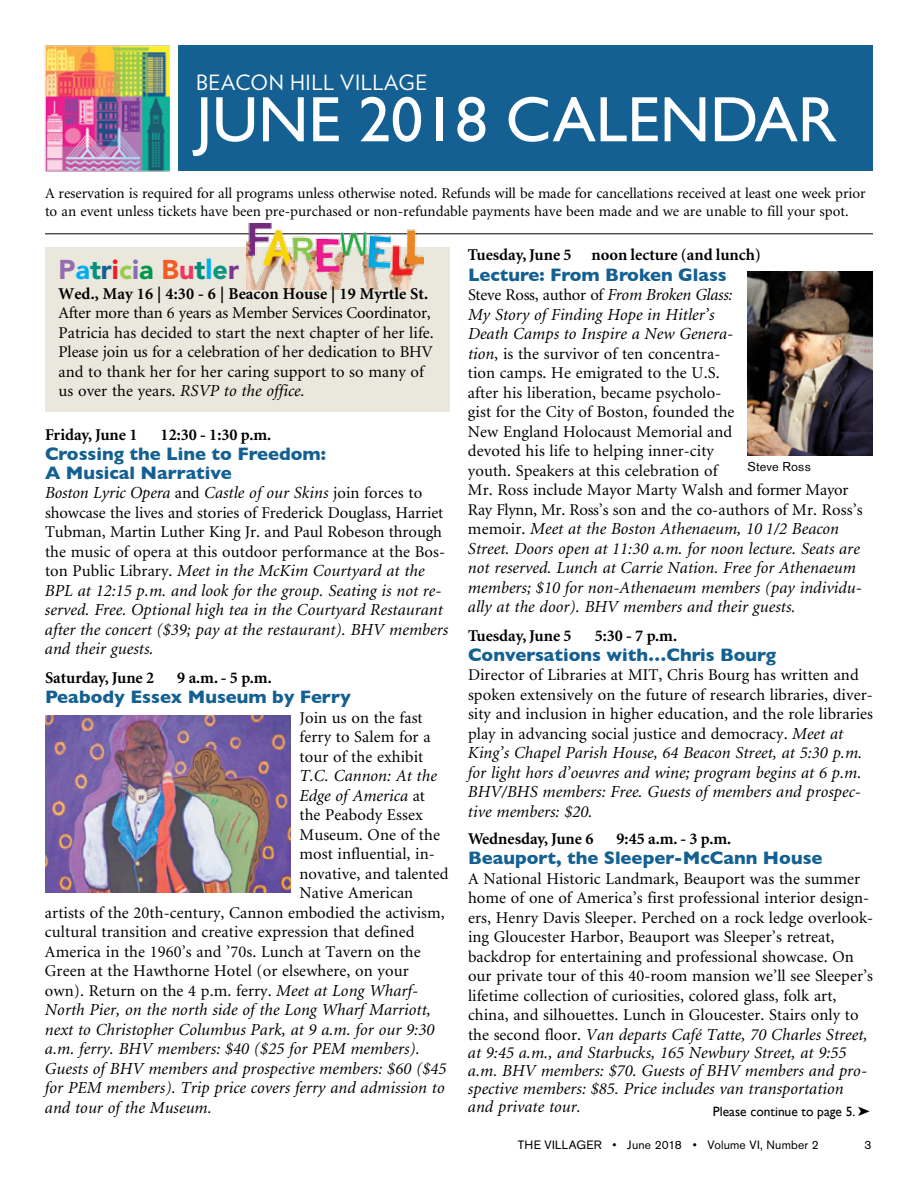
<style>
.page{position:relative;width:918px;height:1188px;background:#fff}
.page>*{position:absolute;margin:0;border:0;box-sizing:border-box;transform-origin:0 0}
.t1{font:64.5px "Gill Sans";color:#fff}
.t2{font:900 27px "Avenir";color:#00aeef}
.t3{font:21px "Verlag";letter-spacing:.03em;color:#fff}
.t4{font:700 18.3px/18.8px "Gill Sans";color:#146092}
.t5{font:italic 16.8px/19.5px "Minion";letter-spacing:.005em;color:#000}
.t6{font:16.5px/19.5px "Minion";letter-spacing:.005em;color:#000}
.t7{font:700 16.5px "Minion";color:#000}
.t8{font:16.5px "Minion";letter-spacing:-.015em;color:#000}
.t9{font:15px/18px "Minion";letter-spacing:-.005em;color:#000}
.t10{font:13.5px "Gill Sans";color:#000}
.t11{font:12.75px "Akzidenz Grotesk BE";letter-spacing:.01em;color:#000}
.t12{font:12px "Akzidenz Grotesk BE";letter-spacing:.015em;color:#000}
.s1{color:#956daf}
.s2{color:#00927c}
.s3{color:#146092}
.s4{color:#ed1d24}
.s5{color:#9bcb4e}
.s6{color:#8970b2}
.s7{color:#00974a}
.s8{color:#f15d22}
.s9{color:#ef3960}
.s10{color:#008d7c}
.s11{color:#0c957f}
.s12{color:#763692}
.s13{font-style:normal;font-size:16.5px}
.s14{font-style:italic;font-size:16.8px}
</style>
<div class="page">
<hr style="left:45px;top:234px;width:828px;height:1px;background:#000">
<img style="left:46px;top:715px;width:245px;height:177px">
<div style="left:46px;top:247px;width:404px;height:165px;background:#eae7dc"></div>
<div style="left:178px;top:46px;width:694px;height:125px;background:#146092"></div>
<img style="left:44px;top:45px;width:136px;height:127px">
<img style="left:747px;top:271px;width:126px;height:184px">
<img style="left:246px;top:223px;width:178px;height:66px">
<p class="t3" style="left:196px;top:67px;width:233px">BEACON HILL VILLAGE</p>
<h1 class="t1" style="left:196px;top:82px;width:642px">JUNE 2018 CALENDAR</h1>
<p class="t9" style="left:45px;top:185px;width:822px">A reservation is required for all programs unless otherwise noted. Refunds will be made for cancellations received at least one week prior to an event unless tickets have been pre-purchased or non-refundable payments have been made and we are unable to fill your spot.</p>
<h2 class="t2" style="left:58px;top:254px;width:182px"><span class="s1">P</span>a<span class="s2">t</span><span class="s3">r</span><span class="s4">i</span><span class="s5">c</span><span class="s6">i</span><span class="s7">a</span> <span class="s8">B</span><span class="s9">u</span><span class="s10">t</span>l<span class="s11">e</span><span class="s12">r</span></h2>
<p class="t7" style="left:58px;top:285px;width:371px">Wed., May 16 | 4:30 - 6 | Beacon House | 19 Myrtle St.</p>
<p class="t6" style="left:58px;top:304px;width:377px">After more than 6 years as Member Services Coordinator, Patricia has decided to start the next chapter of her life.<br>Please join us for a celebration of her dedication to BHV and to thank her for her caring support to so many of</p>
<p class="t5" style="left:58px;top:382px;width:248px"><span class="s13">us over the years.</span> RSVP to the office.</p>
<p class="t7" style="left:45px;top:426px;width:94px">Friday, June 1</p>
<p class="t7" style="left:161px;top:426px;width:112px">12:30 - 1:30 p.m.</p>
<p class="t4" style="left:45px;top:444px;width:282px">Crossing the Line to Freedom:<br>A Musical Narrative</p>
<p class="t5" style="left:45px;top:484px;width:379px">Boston Lyric Opera <span class="s13">and</span> Castle of our Skins <span class="s13">join forces to</span></p>
<p class="t6" style="left:45px;top:504px;width:402px">showcase the lives and stories of Frederick Douglass, Harriet<br>Tubman, Martin Luther King Jr. and Paul Robeson through the music of opera at this outdoor performance at the Bos-</p>
<p class="t5" style="left:45px;top:562px;width:405px"><span class="s13">ton Public Library.</span> Meet in the McKim Courtyard at the BPL at 12:15 p.m. and look for the group. Seating is not re&shy;served. Free. Optional high tea in the Courtyard Restaurant after the concert ($39; pay at the restaurant). BHV members and their guests.</p>
<p class="t7" style="left:45px;top:669px;width:111px">Saturday, June 2</p>
<p class="t7" style="left:177px;top:669px;width:96px">9 a.m. - 5 p.m.</p>
<p class="t4" style="left:45px;top:687px;width:307px">Peabody Essex Museum by Ferry</p>
<p class="t6" style="left:300px;top:708px;width:133px">Join us on the fast ferry to Salem for a tour of the exhibit</p>
<p class="t5" style="left:300px;top:767px;width:139px">T.C. Cannon: At the<br>Edge of America <span class="s13">at</span></p>
<p class="t6" style="left:300px;top:806px;width:125px">the Peabody Essex</p>
<p class="t6" style="left:300px;top:825px;width:142px">Museum. One of the</p>
<p class="t6" style="left:300px;top:845px;width:137px">most influential, in-</p>
<p class="t6" style="left:300px;top:864px;width:151px">novative, and talented</p>
<p class="t6" style="left:300px;top:884px;width:115px">Native American</p>
<p class="t6" style="left:45px;top:903px;width:401px">artists of the 20th-century, Cannon embodied the activism,</p>
<p class="t6" style="left:45px;top:923px;width:371px">cultural transition and creative expression that defined</p>
<p class="t6" style="left:45px;top:942px;width:377px">America in the 1960’s and ’70s. Lunch at Tavern on the</p>
<p class="t6" style="left:45px;top:962px;width:365px">Green at the Hawthorne Hotel (or elsewhere, on your</p>
<p class="t6" style="left:45px;top:981px;width:375px">own). Return on the 4 p.m. ferry. <span class="s14">Meet at Long Wharf-</span></p>
<p class="t5" style="left:45px;top:1001px;width:403px">North Pier, on the north side of the Long Wharf Marriott, next to Christopher Columbus Park, at 9 a.m. for our 9:30 a.m. ferry. BHV members: $40 ($25 for PEM members).<br>Guests of BHV members and prospective members: $60 ($45 for PEM members). Trip price covers ferry and admission to and tour of the Museum.</p>
<p class="t7" style="left:468px;top:247px;width:294px">Tuesday, June 5 noon lecture (and lunch)</p>
<p class="t4" style="left:468px;top:265px;width:260px">Lecture: From Broken Glass</p>
<p class="t8" style="left:468px;top:287px;width:266px">Steve Ross, author of <span class="s14">From Broken Glass:</span></p>
<p class="t5" style="left:468px;top:305px;width:267px">My Story of Finding Hope in Hitler’s<br>Death Camps to Inspire a New Genera-</p>
<p class="t6" style="left:468px;top:344px;width:396px"><span class="s14">tion</span>, is the survivor of ten concentra-<br>tion camps. He emigrated to the U.S.<br>after his liberation, became psycholo-<br>gist for the City of Boston, founded the<br>New England Holocaust Memorial and<br>devoted his life to helping inner-city<br>youth. Speakers at this celebration of<br>Mr. Ross include Mayor Marty Walsh and former Mayor Ray Flynn, Mr. Ross’s son and the co-authors of Mr. Ross’s</p>
<p class="t5" style="left:468px;top:520px;width:396px"><span class="s13">memoir.</span> Meet at the Boston Athenaeum, 10 1/2 Beacon Street. Doors open at 11:30 a.m. for noon lecture. Seats are not reserved. Lunch at Carrie Nation. Free for Athenaeum members; $10 for non-Athenaeum members (pay individu&shy;ally at the door). BHV members and their guests.</p>
<p class="t7" style="left:468px;top:627px;width:105px">Tuesday, June 5</p>
<p class="t7" style="left:595px;top:627px;width:84px">5:30 - 7 p.m.</p>
<p class="t4" style="left:468px;top:645px;width:310px">Conversations with…Chris Bourg</p>
<p class="t6" style="left:468px;top:666px;width:407px">Director of Libraries at MIT, Chris Bourg has written and spoken extensively on the future of research libraries, diver&shy;sity and inclusion in higher education, and the role libraries play in advancing social justice and democracy. <span class="s14">Meet at</span></p>
<p class="t5" style="left:468px;top:744px;width:396px;text-align:justify">King’s Chapel Parish House, 64 Beacon Street, at 5:30 p.m. for light hors d’oeuvres and wine; program begins at 6 p.m.<br>BHV/BHS members: Free. Guests of members and prospec&shy;tive members: $20.</p>
<p class="t7" style="left:468px;top:830px;width:127px">Wednesday, June 6</p>
<p class="t7" style="left:617px;top:830px;width:116px">9:45 a.m. - 3 p.m.</p>
<p class="t4" style="left:468px;top:848px;width:356px">Beauport, the Sleeper-McCann House</p>
<p class="t6" style="left:468px;top:869px;width:407px">A National Historic Landmark, Beauport was the summer home of one of America’s first professional interior design&shy;ers, Henry Davis Sleeper. Perched on a rock ledge overlook&shy;ing Gloucester Harbor, Beauport was Sleeper’s retreat, backdrop for entertaining and professional showcase. On our private tour of this 40-room mansion we’ll see Sleeper’s lifetime collection of curiosities, colored glass, folk art, china, and silhouettes. Lunch in Gloucester. Stairs only to</p>
<p class="t5" style="left:468px;top:1026px;width:401px;line-height:18px"><span class="s13">the second floor.</span> Van departs Café Tatte, 70 Charles Street, at 9:45 a.m., and Starbucks, 165 Newbury Street, at 9:55 a.m. BHV members: $70. Guests of BHV members and pro&shy;spective members: $85. Price includes van transportation and private tour.</p>
<p class="t11" style="left:747px;top:459px;width:65px">Steve Ross</p>
<p class="t10" style="left:713px;top:1103px;width:159px">Please continue to page 5. ➤</p>
<p class="t12" style="left:518px;top:1138px;width:303px">THE VILLAGER • June 2018 • Volume VI, Number 2</p>
<p class="t12" style="left:865px;top:1138px;width:8px">3</p>
</div>
